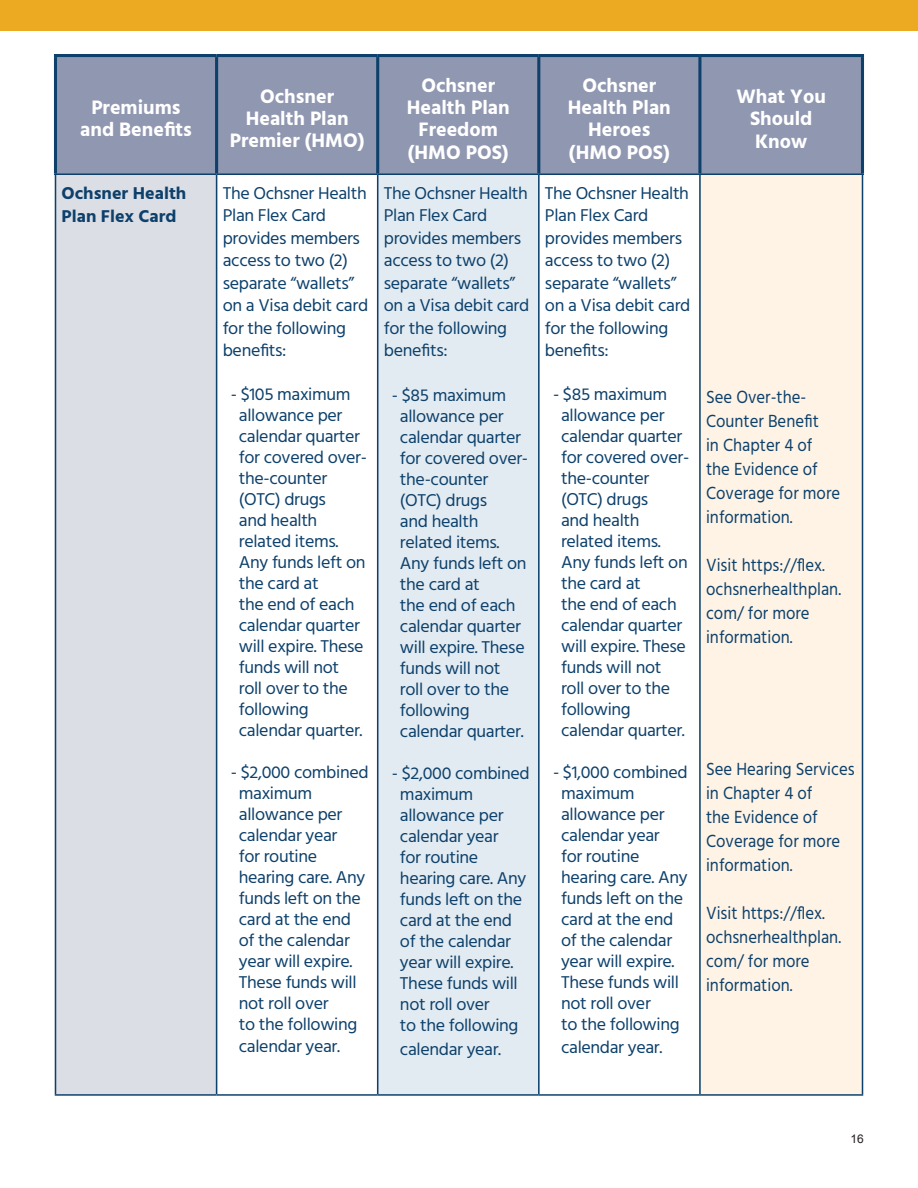
<style>
.page{position:relative;width:918px;height:1188px;background:#fff}
.page>*{position:absolute;margin:0;border:0;box-sizing:border-box;transform-origin:0 0}
.t1{font:700 19.95px/22px "Hind";color:#fff;text-align:center}
.t2{font:18px/24px "Hind";color:#0d406b;scale:.93 1}
.t3{font:17.55px/21px "Hind";letter-spacing:-.02em;color:#0d406b}
.t4{font:700 17.55px/23.4px "Hind";color:#0d406b}
.t5{font:12px "Arial";color:#231f20}
</style>
<div class="page">
<div style="left:0;top:0;width:918px;height:30px;background:#ebaa21"></div>
<div style="left:55px;top:56px;width:162px;height:118px;background:#9097b1"></div>
<div style="left:217px;top:56px;width:161px;height:118px;background:#9097b1"></div>
<div style="left:378px;top:56px;width:161px;height:118px;background:#9097b1"></div>
<div style="left:539px;top:56px;width:161px;height:118px;background:#9097b1"></div>
<div style="left:700px;top:56px;width:163px;height:118px;background:#9097b1"></div>
<div style="left:55px;top:174px;width:162px;height:921px;background:#dcdee5"></div>
<div style="left:378px;top:174px;width:161px;height:921px;background:#e2ebf1"></div>
<div style="left:700px;top:174px;width:163px;height:921px;background:#fef3e4"></div>
<hr style="left:54px;top:174px;width:163px;height:1px;background:#0d406b">
<hr style="left:55px;top:1094px;width:162px;height:2px;background:#0d406b">
<hr style="left:55px;top:175px;width:1px;height:919px;background:#0d406b">
<hr style="left:217px;top:174px;width:161px;height:1px;background:#0d406b">
<hr style="left:378px;top:174px;width:161px;height:1px;background:#0d406b">
<hr style="left:700px;top:174px;width:164px;height:1px;background:#0d406b">
<hr style="left:217px;top:1094px;width:161px;height:2px;background:#0d406b">
<hr style="left:378px;top:1094px;width:161px;height:2px;background:#0d406b">
<hr style="left:700px;top:1094px;width:163px;height:2px;background:#0d406b">
<hr style="left:216px;top:175px;width:1px;height:919px;background:#0d406b">
<hr style="left:377px;top:175px;width:1px;height:919px;background:#0d406b">
<hr style="left:862px;top:175px;width:1px;height:919px;background:#0d406b">
<hr style="left:54px;top:54px;width:163px;height:3px;background:#0d406b">
<hr style="left:54px;top:57px;width:3px;height:117px;background:#0d406b">
<hr style="left:217px;top:54px;width:161px;height:3px;background:#0d406b">
<hr style="left:215px;top:57px;width:3px;height:117px;background:#0d406b">
<hr style="left:378px;top:54px;width:161px;height:3px;background:#0d406b">
<hr style="left:376px;top:57px;width:3px;height:117px;background:#0d406b">
<hr style="left:539px;top:54px;width:161px;height:3px;background:#0d406b">
<hr style="left:537px;top:57px;width:3px;height:117px;background:#0d406b">
<hr style="left:700px;top:54px;width:164px;height:3px;background:#0d406b">
<hr style="left:698px;top:57px;width:3px;height:117px;background:#0d406b">
<hr style="left:861px;top:57px;width:3px;height:117px;background:#0d406b">
<hr style="left:539px;top:174px;width:161px;height:1px;background:#0d406b">
<hr style="left:539px;top:1094px;width:161px;height:2px;background:#0d406b">
<hr style="left:538px;top:175px;width:2px;height:919px;background:#0d406b">
<hr style="left:699px;top:175px;width:2px;height:919px;background:#0d406b">
<p class="t1" style="left:80px;top:96px;width:113px">Premiums and Benefits</p>
<p class="t1" style="left:230px;top:85px;width:136px">Ochsner<br>Health Plan<br>Premier (HMO)</p>
<p class="t1" style="left:407px;top:74px;width:104px">Ochsner<br>Health Plan<br>Freedom</p>
<p class="t1" style="left:408px;top:141px;width:102px">(HMO POS)</p>
<p class="t4" style="left:62px;top:181px;width:126px">Ochsner Health<br>Plan Flex Card</p>
<p class="t3" style="left:223px;top:183px;width:147px;line-height:22.5px">The Ochsner Health<br>Plan Flex Card provides members access to two (2) separate “wallets” on a Visa debit card for the following benefits:</p>
<p class="t3" style="left:239px;top:384px;width:130px;text-indent:-8px">- $105 maximum allowance per calendar quarter for covered over&shy;the-counter (OTC) drugs<br>and health related items.<br>Any funds left on the card at<br>the end of each calendar quarter will expire. These funds will not<br>roll over to the following calendar quarter.</p>
<p class="t3" style="left:239px;top:762px;width:131px;text-indent:-8px">- $2,000 combined maximum allowance per calendar year<br>for routine hearing care. Any funds left on the card at the end of the calendar year will expire.<br>These funds will not roll over<br>to the following calendar year.</p>
<p class="t3" style="left:384px;top:183px;width:147px;line-height:22.5px">The Ochsner Health<br>Plan Flex Card provides members access to two (2) separate “wallets” on a Visa debit card for the following benefits:</p>
<p class="t3" style="left:400px;top:386px;width:130px;text-indent:-8px">- $85 maximum allowance per calendar quarter for covered over&shy;the-counter (OTC) drugs<br>and health related items.<br>Any funds left on the card at<br>the end of each calendar quarter will expire. These funds will not<br>roll over to the following calendar quarter.</p>
<p class="t3" style="left:400px;top:764px;width:131px;text-indent:-8px">- $2,000 combined maximum allowance per calendar year<br>for routine hearing care. Any funds left on the card at the end of the calendar year will expire.<br>These funds will not roll over<br>to the following</p>
<p class="t3" style="left:400px;top:1039px;width:103px">calendar year.</p>
<p class="t1" style="left:568px;top:74px;width:104px">Ochsner<br>Health Plan<br>Heroes</p>
<p class="t1" style="left:569px;top:141px;width:102px">(HMO POS)</p>
<p class="t3" style="left:545px;top:183px;width:147px;line-height:22.5px">The Ochsner Health<br>Plan Flex Card provides members access to two (2) separate “wallets” on a Visa debit card for the following benefits:</p>
<p class="t3" style="left:561px;top:384px;width:130px;text-indent:-8px">- $85 maximum allowance per calendar quarter for covered over&shy;the-counter (OTC) drugs<br>and health related items.<br>Any funds left on the card at<br>the end of each calendar quarter will expire. These funds will not<br>roll over to the following calendar quarter.</p>
<p class="t3" style="left:561px;top:762px;width:128px;text-indent:-8px">- $1,000 combined maximum allowance per calendar year<br>for routine hearing care. Any funds left on the card at the end of the calendar year will expire.<br>These funds will not roll over<br>to the following</p>
<p class="t3" style="left:561px;top:1038px;width:103px">calendar year.</p>
<p class="t1" style="left:736px;top:85px;width:91px">What You<br>Should<br>Know</p>
<p class="t2" style="left:706px;top:386px;width:146px">See Over-the-<br>Counter Benefit<br>in Chapter 4 of the Evidence of<br>Coverage for more information.</p>
<p class="t2" style="left:706px;top:554px;width:147px">Visit https://flex. ochsnerhealthplan. com/ for more information.</p>
<p class="t2" style="left:706px;top:758px;width:161px">See Hearing Services in Chapter 4 of<br>the Evidence of<br>Coverage for more information.</p>
<p class="t2" style="left:706px;top:902px;width:147px">Visit https://flex. ochsnerhealthplan. com/ for more information.</p>
<p class="t5" style="left:850px;top:1131px;width:15px">16</p>
</div>
